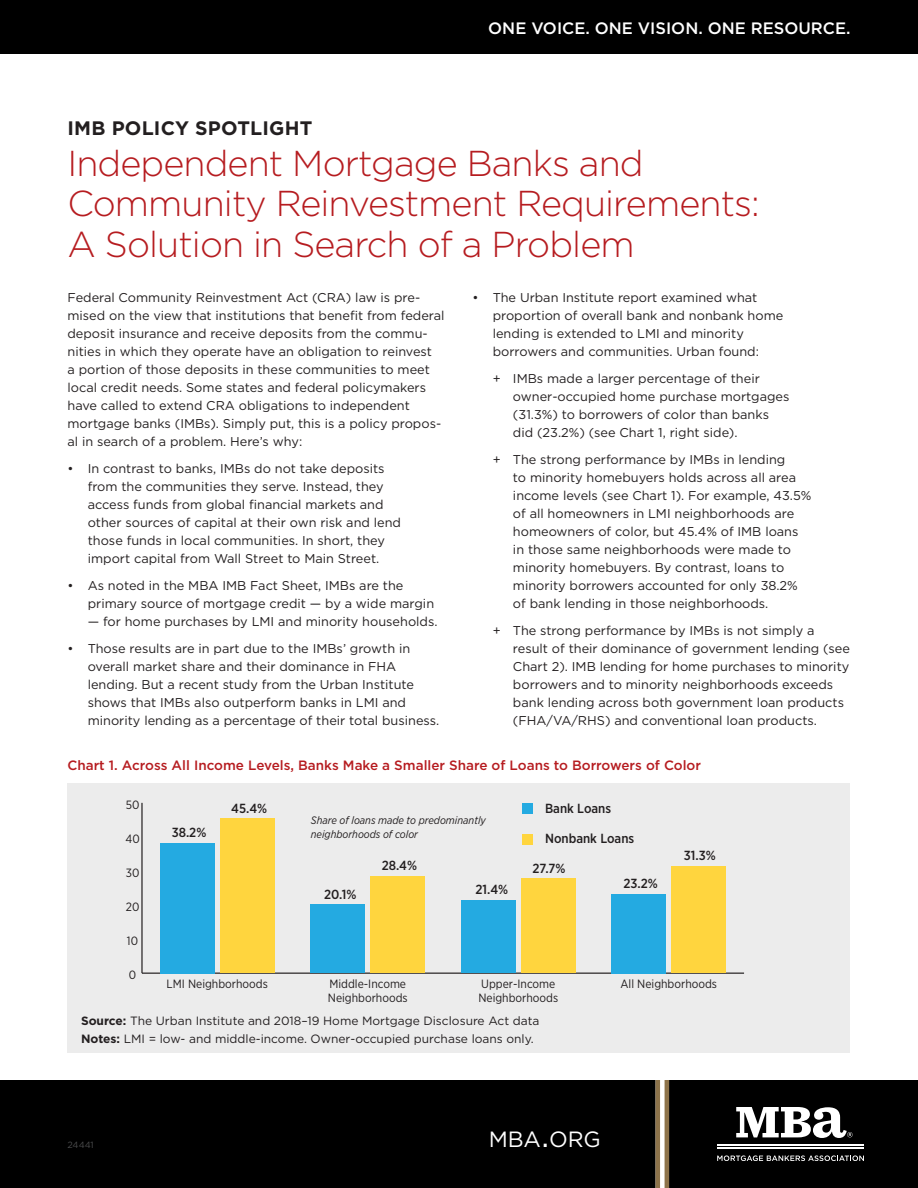
<style>
.page{position:relative;width:918px;height:1188px;background:#fff}
.page>*{position:absolute;margin:0;border:0;box-sizing:border-box;transform-origin:0 0}
.t1{font:300 36px/40.5px "Gotham";letter-spacing:-.025em;color:#b61c20}
.t2{font:22.05px "Gotham";letter-spacing:-.005em;color:#fff}
.t3{font:700 19.5px "Gotham";letter-spacing:.01em;color:#231f20}
.t4{font:500 16.5px "Gotham";color:#fff}
.t5{font:500 13.5px "Gotham";color:#b61c20}
.t6{font:500 13.2px "Gotham Narrow";color:#231f20}
.t7{font:12.75px/18px "Gotham";color:#231f20}
.t8{font:12px/18px "Gotham";color:#231f20}
.t9{font:12px/14.4px "Gotham Narrow";color:#231f20}
.t10{font:italic 10.8px/14.4px "Gotham Narrow";color:#231f20}
.t11{font:9px "Gotham";color:#4b4c4d}
.s1{font-weight:700}
.s2{font-size:31.5px}
</style>
<div class="page">
<div style="left:0;top:0;width:918px;height:54px;background:#000"></div>
<div style="left:68px;top:783px;width:782px;height:270px;background:#ececec"></div>
<hr style="left:142px;top:973px;width:602px;height:1px;background:#231f20">
<hr style="left:141px;top:803px;width:2px;height:170px;background:#231f20">
<div style="left:220px;top:819px;width:54px;height:154px;background:#ffd53e"></div>
<div style="left:371px;top:876px;width:54px;height:97px;background:#ffd53e"></div>
<div style="left:521px;top:879px;width:54px;height:94px;background:#ffd53e"></div>
<div style="left:672px;top:867px;width:54px;height:106px;background:#ffd53e"></div>
<div style="left:160px;top:843px;width:54px;height:130px;background:#24aae1"></div>
<div style="left:311px;top:905px;width:54px;height:68px;background:#24aae1"></div>
<div style="left:461px;top:900px;width:54px;height:73px;background:#24aae1"></div>
<div style="left:612px;top:894px;width:54px;height:79px;background:#24aae1"></div>
<div style="left:522px;top:803px;width:11px;height:11px;background:#24aae1"></div>
<div style="left:522px;top:834px;width:11px;height:10px;background:#ffd53e"></div>
<div style="left:0;top:1080px;width:918px;height:108px;background:#000"></div>
<hr style="left:717px;top:1145px;width:147px;height:1px;background:#fff">
<hr style="left:717px;top:1147px;width:147px;height:1px;background:#fff">
<svg style="left:736px;top:1107px;width:117px;height:31px"></svg>
<svg style="left:717px;top:1155px;width:147px;height:6px"></svg>
<svg style="left:660px;top:1080px;width:5px;height:108px"></svg>
<hr style="left:665px;top:1080px;width:4px;height:108px;background:#8d734a">
<hr style="left:656px;top:1080px;width:4px;height:108px;background:#8d734a">
<p class="t4" style="left:488px;top:17px;width:364px">ONE VOICE. ONE VISION. ONE RESOURCE.</p>
<h3 class="t3" style="left:68px;top:115px;width:246px">IMB POLICY SPOTLIGHT</h3>
<h1 class="t1" style="left:68px;top:142px;width:694px">Independent Mortgage Banks and<br>Community Reinvestment Requirements:<br>A Solution in Search of a Problem</h1>
<p class="t7" style="left:68px;top:288px;width:379px">Federal Community Reinvestment Act (CRA) law is pre&shy;mised on the view that institutions that benefit from federal deposit insurance and receive deposits from the commu&shy;nities in which they operate have an obligation to reinvest<br>a portion of those deposits in these communities to meet local credit needs. Some states and federal policymakers have called to extend CRA obligations to independent mortgage banks (IMBs). Simply put, this is a policy propos&shy;al in search of a problem. Here’s why:</p>
<p class="t7" style="left:88px;top:459px;width:315px;text-indent:-20px">• In contrast to banks, IMBs do not take deposits from the communities they serve. Instead, they access funds from global financial markets and other sources of capital at their own risk and lend those funds in local communities. In short, they import capital from Wall Street to Main Street.</p>
<p class="t7" style="left:88px;top:576px;width:348px;text-indent:-20px">• As noted in the MBA IMB Fact Sheet, IMBs are the primary source of mortgage credit — by a wide margin</p>
<p class="t7" style="left:88px;top:612px;width:351px">— for home purchases by LMI and minority households.</p>
<p class="t7" style="left:88px;top:639px;width:353px;text-indent:-20px">• Those results are in part due to the IMBs’ growth in overall market share and their dominance in FHA lending. But a recent study from the Urban Institute shows that IMBs also outperform banks in LMI and minority lending as a percentage of their total business.</p>
<p class="t7" style="left:493px;top:288px;width:292px;text-indent:-20px">• The Urban Institute report examined what proportion of overall bank and nonbank home lending is extended to LMI and minority borrowers and communities. Urban found:</p>
<p class="t7" style="left:513px;top:369px;width:278px;text-indent:-20px">+ IMBs made a larger percentage of their owner-occupied home purchase mortgages (31.3%) to borrowers of color than banks did (23.2%) (see Chart 1, right side).</p>
<p class="t7" style="left:513px;top:450px;width:300px;text-indent:-20px">+ The strong performance by IMBs in lending<br>to minority homebuyers holds across all area income levels (see Chart 1). For example, 43.5% of all homeowners in LMI neighborhoods are homeowners of color, but 45.4% of IMB loans in those same neighborhoods were made to minority homebuyers. By contrast, loans to minority borrowers accounted for only 38.2% of bank lending in those neighborhoods.</p>
<p class="t7" style="left:513px;top:621px;width:339px;text-indent:-20px">+ The strong performance by IMBs is not simply a result of their dominance of government lending (see Chart 2). IMB lending for home purchases to minority borrowers and to minority neighborhoods exceeds bank lending across both government loan products (FHA/VA/RHS) and conventional loan products.</p>
<p class="t5" style="left:68px;top:757px;width:635px">Chart 1. Across All Income Levels, Banks Make a Smaller Share of Loans to Borrowers of Color</p>
<p class="t9" style="left:126px;top:797px;width:15px">50</p>
<p class="t9" style="left:125px;top:831px;width:16px">40</p>
<p class="t9" style="left:126px;top:865px;width:15px">30</p>
<p class="t9" style="left:126px;top:899px;width:15px">20</p>
<p class="t9" style="left:127px;top:933px;width:13px">10</p>
<p class="t9" style="left:129px;top:967px;width:9px">0</p>
<p class="t6" style="left:172px;top:824px;width:36px">38.2%</p>
<p class="t6" style="left:231px;top:800px;width:37px">45.4%</p>
<p class="t9" style="left:167px;top:976px;width:103px">LMI Neighborhoods</p>
<p class="t10" style="left:311px;top:813px;width:177px">Share of loans made to predominantly neighborhoods of color</p>
<p class="t6" style="left:324px;top:886px;width:34px">20.1%</p>
<p class="t6" style="left:382px;top:857px;width:37px">28.4%</p>
<p class="t6" style="left:475px;top:881px;width:34px">21.4%</p>
<p class="t6" style="left:545px;top:800px;width:68px">Bank Loans</p>
<p class="t6" style="left:545px;top:830px;width:91px">Nonbank Loans</p>
<p class="t6" style="left:533px;top:860px;width:34px">27.7%</p>
<p class="t6" style="left:623px;top:875px;width:36px">23.2%</p>
<p class="t6" style="left:684px;top:847px;width:34px">31.3%</p>
<p class="t9" style="left:328px;top:976px;width:81px">Middle-Income<br>Neighborhoods</p>
<p class="t9" style="left:481px;top:976px;width:76px">Upper-Income</p>
<p class="t9" style="left:621px;top:976px;width:98px">All Neighborhoods</p>
<p class="t9" style="left:478px;top:991px;width:81px">Neighborhoods</p>
<p class="t8" style="left:81px;top:1012px;width:460px"><span class="s1">Source:</span> The Urban Institute and 2018–19 Home Mortgage Disclosure Act data<br><span class="s1">Notes:</span> LMI = low- and middle-income. Owner-occupied purchase loans only.</p>
<p class="t11" style="left:68px;top:1139px;width:28px">24441</p>
<h2 class="t2" style="left:489px;top:1125px;width:114px">MBA<span class="s2">.</span>ORG</h2>
</div>
